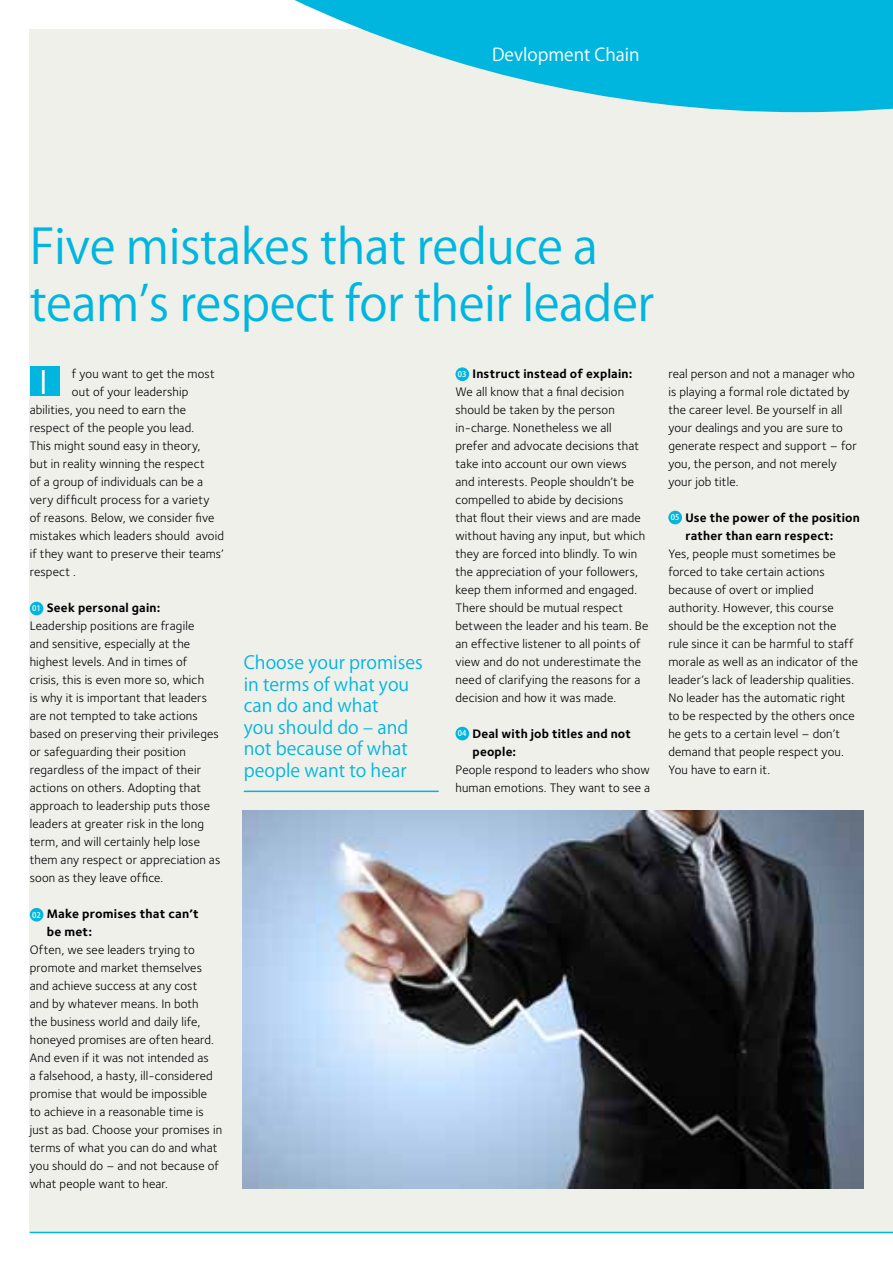
<style>
.page{position:relative;width:893px;height:1263px;background:#fff}
.page>*{position:absolute;margin:0;border:0;box-sizing:border-box;transform-origin:0 0}
.t1{font:48px/57.6px "Koz Go Pr 6 N";letter-spacing:-.01em;color:#00b6de}
.t2{font:31.5px "Koz Go Pr 6 N";color:#fff}
.t3{font:18px/21.6px "Koz Go Pr 6 N";color:#00b6de}
.t4{font:17.55px "Koz Go Pr 6 N";color:#fff}
.t5{font:12.75px/18px "Foundry Sterling";letter-spacing:.01em;color:#000}
.t6{font:700 12.75px/18px "Foundry Sterling";letter-spacing:.015em;color:#000}
.t7{font:500 7.65px "Koz Go Pr 6 N";color:#fff}
</style>
<div class="page">
<div style="left:30px;top:30px;width:863px;height:1203px;background:#f0f0eb"></div>
<hr style="left:244px;top:791px;width:195px;height:1px;background:#00b6de">
<div style="left:30px;top:367px;width:29px;height:29px;background:#00b6de"></div>
<hr style="left:30px;top:1232px;width:863px;height:1px;background:#00b6de">
<div style="left:30px;top:602px;width:13px;height:13px;background:#00b6de;border-radius:50%"></div>
<div style="left:30px;top:908px;width:13px;height:13px;background:#00b6de;border-radius:50%"></div>
<div style="left:455px;top:367px;width:14px;height:14px;background:#00b6de;border-radius:50%"></div>
<div style="left:455px;top:727px;width:14px;height:13px;background:#00b6de;border-radius:50%"></div>
<div style="left:668px;top:511px;width:14px;height:13px;background:#00b6de;border-radius:50%"></div>
<svg style="left:259px;top:0;width:634px;height:112px;fill:#00b6de"></svg>
<img style="left:243px;top:810px;width:620px;height:378px">
<h3 class="t4" style="left:492px;top:45px;width:149px">Devlopment Chain</h3>
<h1 class="t1" style="left:30px;top:218px;width:626px">Five mistakes that reduce a team’s respect for their leader</h1>
<h2 class="t2" style="left:39px;top:365px;width:10px">I</h2>
<p class="t6" style="left:472px;top:365px;width:161px">Instruct instead of explain:</p>
<p class="t5" style="left:455px;top:383px;width:194px">We all know that a final decision should be taken by the person in-charge. Nonetheless we all<br>prefer and advocate decisions that take into account our own views and interests. People shouldn’t be compelled to abide by decisions that flout their views and are made without having any input, but which they are forced into blindly. To win the appreciation of your followers, keep them informed and engaged.<br>There should be mutual respect between the leader and his team. Be an effective listener to all points of view and do not underestimate the need of clarifying the reasons for a decision and how it was made.</p>
<p class="t6" style="left:472px;top:725px;width:160px">Deal with job titles and not people:</p>
<p class="t5" style="left:455px;top:761px;width:196px">People respond to leaders who show human emotions. They want to see a</p>
<p class="t5" style="left:72px;top:365px;width:144px">f you want to get the most</p>
<p class="t5" style="left:72px;top:383px;width:118px">out of your leadership</p>
<p class="t5" style="left:30px;top:401px;width:158px">abilities, you need to earn the</p>
<p class="t5" style="left:30px;top:419px;width:166px">respect of the people you lead.</p>
<p class="t5" style="left:30px;top:437px;width:172px">This might sound easy in theory,</p>
<p class="t5" style="left:30px;top:455px;width:176px">but in reality winning the respect</p>
<p class="t5" style="left:30px;top:473px;width:175px">of a group of individuals can be a</p>
<p class="t5" style="left:30px;top:491px;width:181px">very difficult process for a variety</p>
<p class="t5" style="left:30px;top:509px;width:186px">of reasons. Below, we consider five</p>
<p class="t5" style="left:30px;top:527px;width:196px">mistakes which leaders should avoid</p>
<p class="t5" style="left:30px;top:545px;width:195px">if they want to preserve their teams’</p>
<p class="t5" style="left:30px;top:563px;width:48px">respect .</p>
<p class="t6" style="left:47px;top:599px;width:115px">Seek personal gain:</p>
<p class="t5" style="left:30px;top:617px;width:192px">Leadership positions are fragile<br>and sensitive, especially at the highest levels. And in times of<br>crisis, this is even more so, which<br>is why it is important that leaders are not tempted to take actions based on preserving their privileges or safeguarding their position regardless of the impact of their actions on others. Adopting that approach to leadership puts those leaders at greater risk in the long term, and will certainly help lose them any respect or appreciation as soon as they leave office.</p>
<p class="t6" style="left:47px;top:905px;width:154px">Make promises that can’t be met:</p>
<p class="t5" style="left:30px;top:941px;width:194px">Often, we see leaders trying to promote and market themselves and achieve success at any cost<br>and by whatever means. In both<br>the business world and daily life, honeyed promises are often heard.<br>And even if it was not intended as<br>a falsehood, a hasty, ill-considered promise that would be impossible<br>to achieve in a reasonable time is just as bad. Choose your promises in terms of what you can do and what you should do – and not because of what people want to hear.</p>
<p class="t7" style="left:458px;top:370px;width:10px">03</p>
<p class="t7" style="left:32px;top:604px;width:10px">01</p>
<h3 class="t3" style="left:244px;top:652px;width:180px">Choose your promises in terms of what you can do and what<br>you should do – and not because of what people want to hear</h3>
<p class="t7" style="left:458px;top:729px;width:10px">04</p>
<p class="t7" style="left:32px;top:910px;width:10px">02</p>
<p class="t5" style="left:668px;top:365px;width:190px">real person and not a manager who is playing a formal role dictated by the career level. Be yourself in all your dealings and you are sure to generate respect and support – for you, the person, and not merely your job title.</p>
<p class="t6" style="left:685px;top:509px;width:176px">Use the power of the position rather than earn respect:</p>
<p class="t5" style="left:668px;top:545px;width:191px">Yes, people must sometimes be forced to take certain actions because of overt or implied authority. However, this course should be the exception not the rule since it can be harmful to staff morale as well as an indicator of the leader’s lack of leadership qualities.<br>No leader has the automatic right to be respected by the others once he gets to a certain level – don’t demand that people respect you.<br>You have to earn it.</p>
<p class="t7" style="left:671px;top:513px;width:10px">05</p>
</div>
